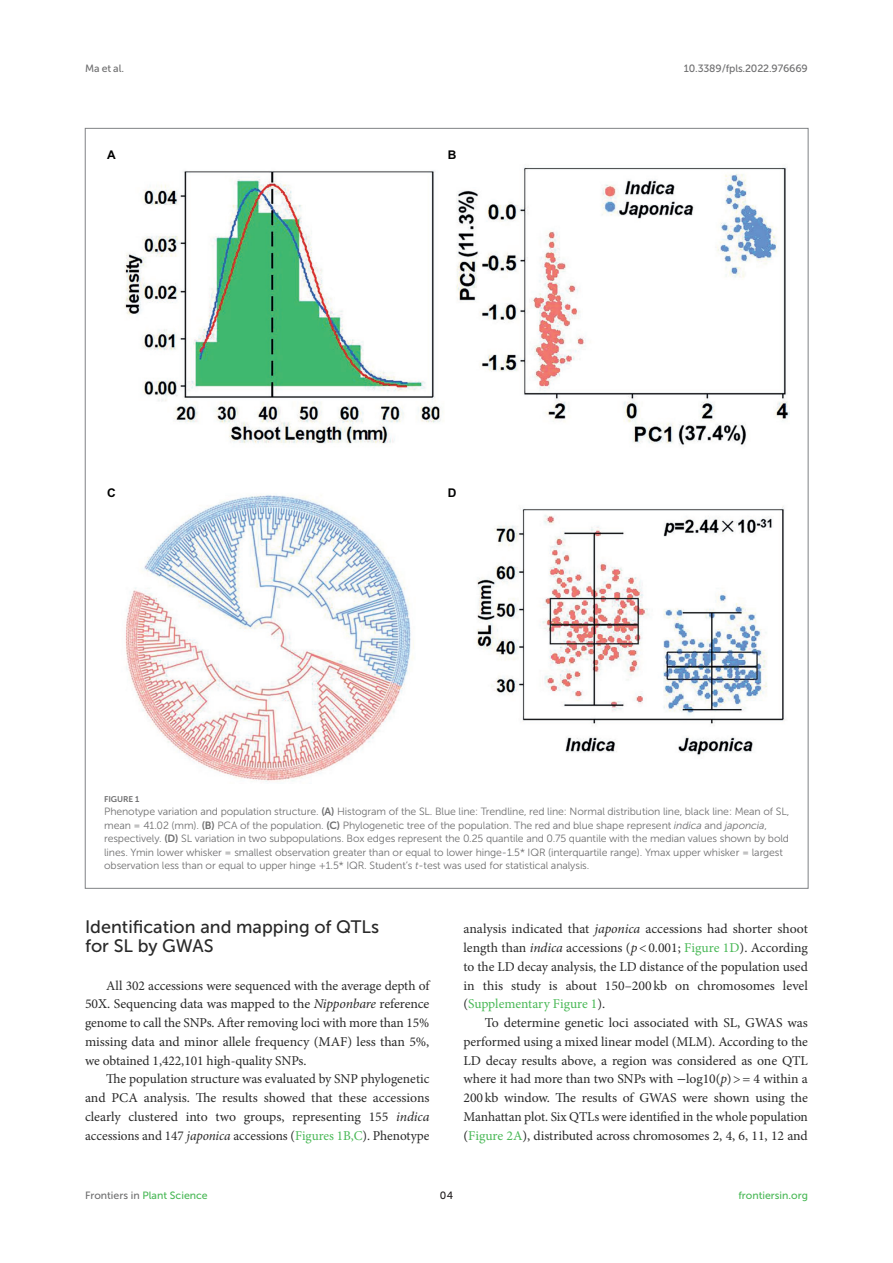
<style>
.page{position:relative;width:893px;height:1263px;background:#fff}
.page>*{position:absolute;margin:0;border:0;box-sizing:border-box;transform-origin:0 0}
.HEAD_2{font:18px/18.8px "Museo Sans 500";color:#292929}
.TEXT{font:13.5px/18.8px "Minion Pro";letter-spacing:-.005em;color:#292929;text-align:justify}
.TEXT_FLUSH{font:13.5px/18.8px "Minion Pro";letter-spacing:-.005em;color:#292929;text-align:justify}
.t1{font:700 12px "Arial";color:#000001}
.FIG_LEG{font:10.5px/13.5px "Museo Sans 300";letter-spacing:-.01em;color:#6f6f70}
.t2{font:10.5px "Museo Sans 500";color:#49b856}
.t3{font:10.5px "Museo Sans 500";letter-spacing:-.015em;color:#6f6f70}
.t4{font:10.5px "Museo Sans 500";color:#231f20}
.FIG_HD{font:8.25px "Museo Sans 700";letter-spacing:-.01em;color:#6f6f70}
.s1{font-family:"Museo Sans 700"}
.s2{font-style:italic}
.s3{color:#49b856}
.s4{font-family:"STIX General"}
.s5{color:#6f6f70}
</style>
<div class="page">
<img style="left:124px;top:167px;width:665px;height:615px">
<p class="t3" style="left:85px;top:63px;width:40px">Ma et al.</p>
<p class="t3" style="left:684px;top:63px;width:125px">10.3389/fpls.2022.976669</p>
<p class="t1" style="left:107px;top:146px;width:10px">A</p>
<p class="t1" style="left:448px;top:146px;width:10px">B</p>
<p class="t1" style="left:107px;top:484px;width:10px">C</p>
<p class="t1" style="left:448px;top:484px;width:10px">D</p>
<p class="FIG_HD" style="left:104px;top:794px;width:37px">FIGURE 1</p>
<p class="FIG_LEG" style="left:104px;top:805px;width:687px">Phenotype variation and population structure. <span class="s1">(A)</span> Histogram of the SL. Blue line: Trendline, red line: Normal distribution line, black line: Mean of SL, mean = 41.02 (mm). <span class="s1">(B)</span> PCA of the population. <span class="s1">(C)</span> Phylogenetic tree of the population. The red and blue shape represent <span class="s2">indica</span> and <span class="s2">japoncia</span>, respectively. <span class="s1">(D)</span> SL variation in two subpopulations. Box edges represent the 0.25 quantile and 0.75 quantile with the median values shown by bold lines. Ymin lower whisker = smallest observation greater than or equal to lower hinge-1.5* IQR (interquartile range). Ymax upper whisker = largest observation less than or equal to upper hinge +1.5* IQR. Student’s <span class="s2">t</span>-test was used for statistical analysis.</p>
<p class="HEAD_2" style="left:85px;top:918px;width:296px">Identification and mapping of QTLs for SL by GWAS</p>
<p class="TEXT_FLUSH" style="left:85px;top:976px;width:346px;text-indent:21px">All 302 accessions were sequenced with the average depth of 50X. Sequencing data was mapped to the <span class="s2">Nipponbare</span> reference genome to call the SNPs. After removing loci with more than 15% missing data and minor allele frequency (MAF) less than 5%, we obtained 1,422,101 high-quality SNPs.</p>
<p class="TEXT" style="left:85px;top:1070px;width:346px;text-indent:21px">The population structure was evaluated by SNP phylogenetic and PCA analysis. The results showed that these accessions clearly clustered into two groups, representing 155 <span class="s2">indica </span>accessions and 147 <span class="s2">japonica</span> accessions (<span class="s3">Figures 1B,C</span>). Phenotype</p>
<p class="TEXT" style="left:463px;top:920px;width:346px">analysis indicated that <span class="s2">japonica</span> accessions had shorter shoot length than <span class="s2">indica</span> accessions (<span class="s2">p</span>&lt;0.001; <span class="s3">Figure 1D</span>). According to the LD decay analysis, the LD distance of the population used in this study is about 150–200 kb on chromosomes level (<span class="s3">Supplementary Figure 1</span>).</p>
<p class="TEXT" style="left:463px;top:1013px;width:346px;text-indent:21px">To determine genetic loci associated with SL, GWAS was performed using a mixed linear model (MLM). According to the LD decay results above, a region was considered as one QTL where it had more than two SNPs with <span class="s4">−</span>log10(<span class="s2">p</span>)&gt;= 4 within a 200kb window. The results of GWAS were shown using the Manhattan plot. Six QTLs were identified in the whole population (<span class="s3">Figure 2A</span>), distributed across chromosomes 2, 4, 6, 11, 12 and</p>
<p class="t2" style="left:85px;top:1190px;width:124px"><span class="s5">Frontiers in</span> Plant Science</p>
<p class="t4" style="left:440px;top:1190px;width:15px">04</p>
<p class="t2" style="left:738px;top:1190px;width:71px">frontiersin.org</p>
</div>
